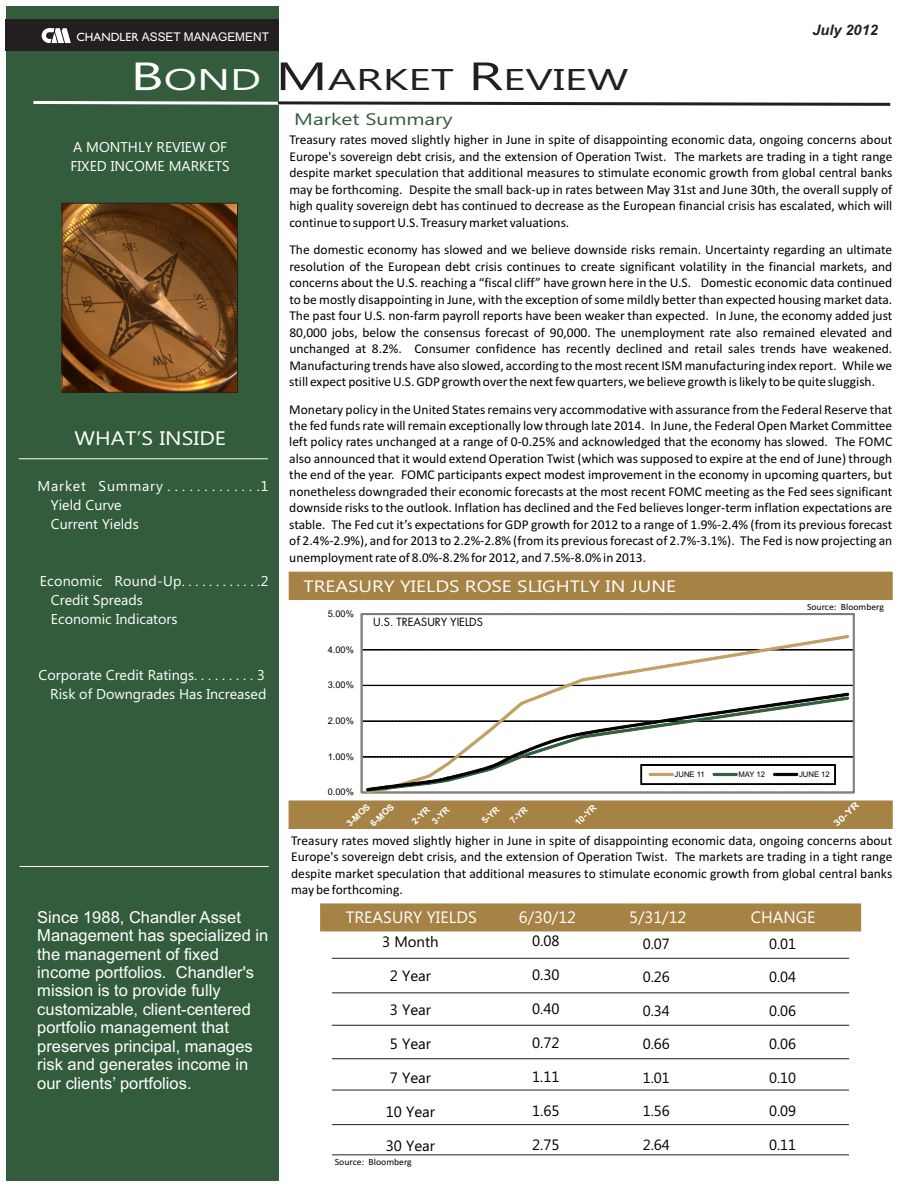
<style>
.page{position:relative;width:918px;height:1188px;background:#fff}
.page>*{position:absolute;margin:0;border:0;box-sizing:border-box;transform-origin:0 0}
.t1{font:30px "Ebrima";color:#231f20;scale:1.48 1}
.t2{font:19.5px "Ebrima";color:#fff;scale:1.13 1}
.t3{font:16.65px "Ebrima";color:#335c3d;scale:1.26 1}
.t4{font:16.5px/18.5px "Arial";color:#fff}
.t5{font:16.5px "Ebrima";color:#fff}
.t6{font:16.5px "Ebrima";color:#fff;scale:1.19 1}
.t7{font:15px "Ebrima";color:#000}
.t8{font:14.85px "Ebrima";color:#000}
.t9{font:italic 700 14.55px "Arial";color:#231f20}
.t10{font:14.25px/18.9px "Ebrima";color:#fff}
.t11{font:13.5px/16.5px "Calibri";color:#000;text-align:justify}
.t12{font:12px "Arial";color:#fff}
.t13{font:10.95px "Futura LT Pro";color:#000}
.t14{font:9.45px "Calibri";color:#000}
.t15{font:9.15px "Arial";color:#000}
.t16{font:700 9px/16.2px "Arial";color:#fff}
.t17{font:700 9px "Arial";color:#fff;scale:1.2 1}
.t18{font:7.65px "Arial";color:#000}
.s1{font-family:"Gill Sans"}
.s2{font-size:39.45px;color:#fff}
.s3{color:#fff}
.s4{font-size:39.45px}
</style>
<div class="page">
<svg style="left:361px;top:613px;width:493px;height:180px"></svg>
<hr style="left:361px;top:614px;width:1px;height:179px;background:#878787">
<svg style="left:367px;top:635px;width:482px;height:158px"></svg>
<svg style="left:367px;top:693px;width:482px;height:98px"></svg>
<div style="left:6px;top:7px;width:272px;height:1174px;background:#335c3d"></div>
<img style="left:64px;top:205px;width:172px;height:185px">
<div style="left:62px;top:203px;width:176px;height:189px;border:1px solid #231f20"></div>
<hr style="left:19px;top:458px;width:249px;height:1px;background:#fff">
<div style="left:5px;top:19px;width:273px;height:32px;background:#231f20"></div>
<hr style="left:20px;top:866px;width:249px;height:1px;background:#fff">
<svg style="left:33px;top:99px;width:858px;height:8px"></svg>
<div style="left:289px;top:572px;width:604px;height:28px;background:#a68245"></div>
<div style="left:288px;top:800px;width:605px;height:29px;background:#a68245"></div>
<svg style="left:42px;top:28px;width:29px;height:15px"></svg>
<div style="left:320px;top:904px;width:541px;height:27px;background:#a68245"></div>
<hr style="left:332px;top:958px;width:517px;height:1px;background:#231f20">
<hr style="left:332px;top:992px;width:517px;height:1px;background:#231f20">
<hr style="left:332px;top:1025px;width:517px;height:1px;background:#231f20">
<hr style="left:332px;top:1058px;width:517px;height:1px;background:#231f20">
<hr style="left:332px;top:1090px;width:517px;height:1px;background:#231f20">
<hr style="left:332px;top:1124px;width:517px;height:1px;background:#231f20">
<hr style="left:332px;top:1154px;width:517px;height:1px;background:#231f20">
<p class="t12" style="left:76px;top:32px;width:194px"><span class="s1">CHANDLER</span> ASSET MANAGEMENT</p>
<h1 class="t1" style="left:130px;top:68px;width:338px"><span class="s2">B</span><span class="s3">OND</span> <span class="s4">M</span>ARKET <span class="s4">R</span>EVIEW</h1>
<p class="t3" style="left:294px;top:113px;width:127px">Market Summary</p>
<p class="t9" style="left:812px;top:25px;width:67px">July 2012</p>
<p class="t10" style="left:71px;top:139px;width:161px">A MONTHLY REVIEW OF<br>FIXED INCOME MARKETS</p>
<h2 class="t2" style="left:75px;top:431px;width:135px">WHAT’S INSIDE</h2>
<p class="t10" style="left:51px;top:478px;width:219px;text-indent:-13px">Market Summary.............1<br>Yield Curve<br>Current Yields</p>
<p class="t10" style="left:51px;top:573px;width:219px;text-indent:-11px">Economic Round-Up. . . . . . . . . . . .2<br>Credit Spreads<br>Economic Indicators</p>
<p class="t10" style="left:39px;top:667px;width:229px;text-align:right">Corporate Credit Ratings. . . . . . . . . 3<br>Risk of Downgrades Has Increased</p>
<p class="t4" style="left:37px;top:909px;width:233px">Since 1988, Chandler Asset<br>Management has specialized in the management of fixed income portfolios. Chandler's mission is to provide fully customizable, client-centered portfolio management that preserves principal, manages risk and generates income in our clients’ portfolios.</p>
<p class="t11" style="left:289px;top:133px;width:605px">Treasury rates moved slightly higher in June in spite of disappointing economic data, ongoing concerns about Europe's sovereign debt crisis, and the extension of Operation Twist. The markets are trading in a tight range despite market speculation that additional measures to stimulate economic growth from global central banks may be forthcoming. Despite the small back-up in rates between May 31st and June 30th, the overall supply of high quality sovereign debt has continued to decrease as the European financial crisis has escalated, which will continue to support U.S. Treasury market valuations.</p>
<p class="t11" style="left:289px;top:243px;width:605px">The domestic economy has slowed and we believe downside risks remain. Uncertainty regarding an ultimate resolution of the European debt crisis continues to create significant volatility in the financial markets, and concerns about the U.S. reaching a “fiscal cliff” have grown here in the U.S. Domestic economic data continued to be mostly disappointing in June, with the exception of some mildly better than expected housing market data.<br>The past four U.S. non-farm payroll reports have been weaker than expected. In June, the economy added just 80,000 jobs, below the consensus forecast of 90,000. The unemployment rate also remained elevated and unchanged at 8.2%. Consumer confidence has recently declined and retail sales trends have weakened.<br>Manufacturing trends have also slowed, according to the most recent ISM manufacturing index report. While we still expect positive U.S. GDP growth over the next few quarters, we believe growth is likely to be quite sluggish.</p>
<p class="t11" style="left:289px;top:402px;width:605px">Monetary policy in the United States remains very accommodative with assurance from the Federal Reserve that the fed funds rate will remain exceptionally low through late 2014. In June, the Federal Open Market Committee left policy rates unchanged at a range of 0-0.25% and acknowledged that the economy has slowed. The FOMC also announced that it would extend Operation Twist (which was supposed to expire at the end of June) through the end of the year. FOMC participants expect modest improvement in the economy in upcoming quarters, but nonetheless downgraded their economic forecasts at the most recent FOMC meeting as the Fed sees significant downside risks to the outlook. Inflation has declined and the Fed believes longer-term inflation expectations are stable. The Fed cut it’s expectations for GDP growth for 2012 to a range of 1.9%-2.4% (from its previous forecast of 2.4%-2.9%), and for 2013 to 2.2%-2.8% (from its previous forecast of 2.7%-3.1%). The Fed is now projecting an unemployment rate of 8.0%-8.2% for 2012, and 7.5%-8.0% in 2013.</p>
<p class="t6" style="left:303px;top:580px;width:315px">TREASURY YIELDS ROSE SLIGHTLY IN JUNE</p>
<p class="t15" style="left:328px;top:610px;width:28px">5.00%</p>
<p class="t15" style="left:328px;top:646px;width:28px">4.00%</p>
<p class="t15" style="left:328px;top:682px;width:28px">3.00%</p>
<p class="t15" style="left:328px;top:717px;width:28px">2.00%</p>
<p class="t15" style="left:328px;top:753px;width:28px">1.00%</p>
<p class="t15" style="left:328px;top:789px;width:28px">0.00%</p>
<p class="t13" style="left:373px;top:617px;width:111px">U.S. TREASURY YIELDS</p>
<p class="t14" style="left:807px;top:603px;width:78px">Source: Bloomberg</p>
<p class="t18" style="left:675px;top:771px;width:32px">JUNE 11</p>
<p class="t18" style="left:739px;top:771px;width:28px">MAY 12</p>
<p class="t18" style="left:799px;top:771px;width:32px">JUNE 12</p>
<p class="t16" style="left:356px;top:808px;width:30px;text-indent:-17px;rotate:-43deg">3-MOS<br>6-MOS</p>
<p class="t16" style="left:420px;top:808px;width:22px;line-height:13.5px;text-indent:-15px;rotate:-43deg">2-YR<br>3-YR</p>
<p class="t16" style="left:478px;top:817px;width:22px;rotate:-43deg">5-YR</p>
<p class="t16" style="left:506px;top:817px;width:22px;rotate:-43deg">7-YR</p>
<p class="t16" style="left:571px;top:819px;width:27px;rotate:-43deg">10-YR</p>
<p class="t17" style="left:833px;top:822px;width:27px;rotate:-43deg">30-YR</p>
<p class="t11" style="left:291px;top:833px;width:603px">Treasury rates moved slightly higher in June in spite of disappointing economic data, ongoing concerns about Europe's sovereign debt crisis, and the extension of Operation Twist. The markets are trading in a tight range despite market speculation that additional measures to stimulate economic growth from global central banks may be forthcoming.</p>
<p class="t5" style="left:346px;top:911px;width:133px">TREASURY YIELDS</p>
<p class="t5" style="left:519px;top:911px;width:59px">6/30/12</p>
<p class="t7" style="left:382px;top:936px;width:58px">3 Month</p>
<p class="t7" style="left:390px;top:970px;width:43px">2 Year</p>
<p class="t7" style="left:390px;top:1004px;width:43px">3 Year</p>
<p class="t7" style="left:390px;top:1038px;width:43px">5 Year</p>
<p class="t7" style="left:390px;top:1072px;width:43px">7 Year</p>
<p class="t7" style="left:386px;top:1106px;width:51px">10 Year</p>
<p class="t7" style="left:386px;top:1140px;width:51px">30 Year</p>
<p class="t7" style="left:532px;top:935px;width:29px">0.08</p>
<p class="t7" style="left:532px;top:969px;width:29px">0.30</p>
<p class="t7" style="left:532px;top:1003px;width:29px">0.40</p>
<p class="t7" style="left:532px;top:1037px;width:29px">0.72</p>
<p class="t7" style="left:532px;top:1071px;width:29px">1.11</p>
<p class="t7" style="left:532px;top:1105px;width:29px">1.65</p>
<p class="t7" style="left:532px;top:1139px;width:29px">2.75</p>
<p class="t14" style="left:335px;top:1158px;width:78px">Source: Bloomberg</p>
<p class="t5" style="left:629px;top:911px;width:59px">5/31/12</p>
<p class="t8" style="left:643px;top:938px;width:29px">0.07</p>
<p class="t8" style="left:643px;top:972px;width:29px">0.26</p>
<p class="t8" style="left:643px;top:1005px;width:29px">0.34</p>
<p class="t8" style="left:643px;top:1038px;width:29px">0.66</p>
<p class="t8" style="left:643px;top:1072px;width:29px">1.01</p>
<p class="t8" style="left:643px;top:1105px;width:29px">1.56</p>
<p class="t8" style="left:643px;top:1139px;width:29px">2.64</p>
<p class="t5" style="left:751px;top:911px;width:66px">CHANGE</p>
<p class="t8" style="left:769px;top:938px;width:29px">0.01</p>
<p class="t8" style="left:769px;top:972px;width:29px">0.04</p>
<p class="t8" style="left:769px;top:1005px;width:29px">0.06</p>
<p class="t8" style="left:769px;top:1038px;width:29px">0.06</p>
<p class="t8" style="left:769px;top:1072px;width:29px">0.10</p>
<p class="t8" style="left:769px;top:1105px;width:29px">0.09</p>
<p class="t8" style="left:769px;top:1139px;width:29px">0.11</p>
</div>
